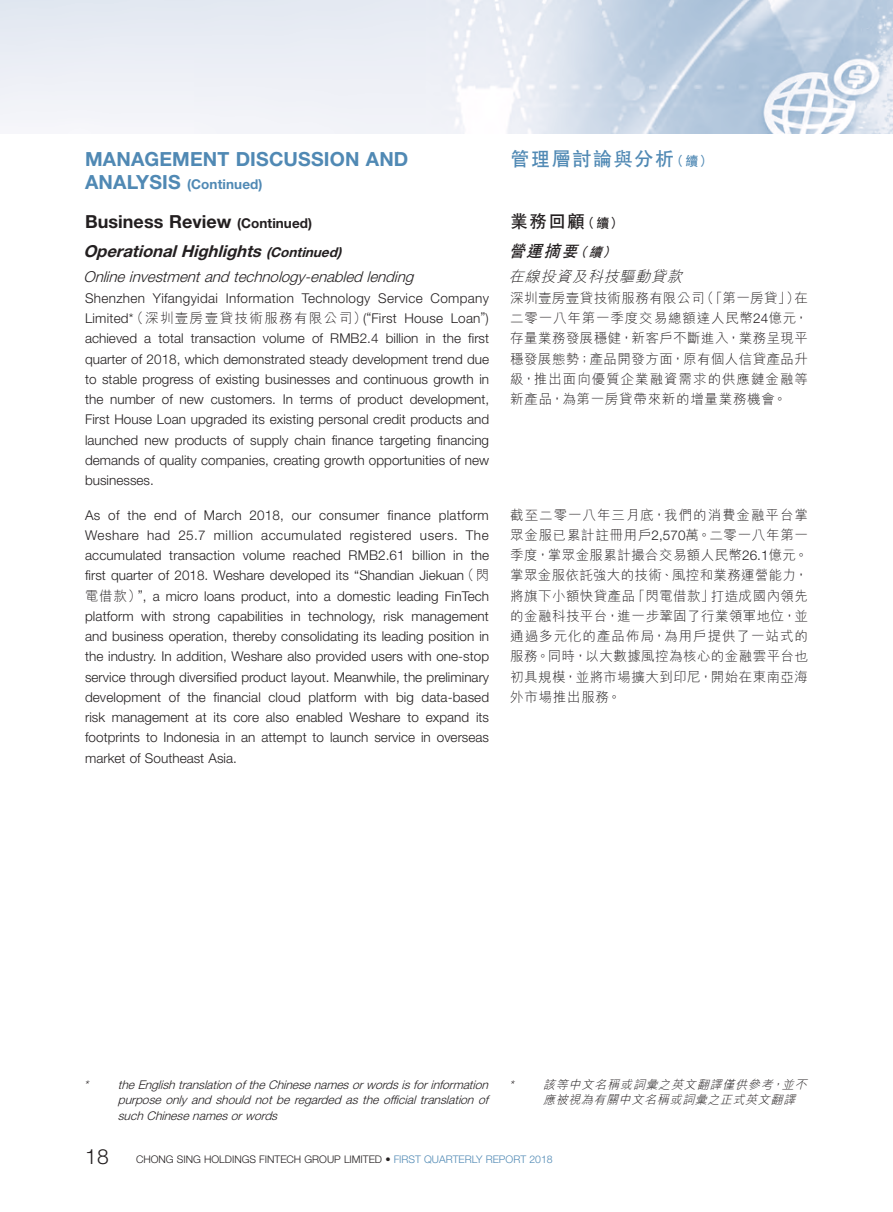
<style>
.page{position:relative;width:893px;height:1212px;background:#fff}
.page>*{position:absolute;margin:0;border:0;box-sizing:border-box;transform-origin:0 0}
.t1{font:300 21px "Helvetica Neue LT Std";color:#231f20}
.Heading_1{font:700 19.5px "Helvetica Neue LT Std";letter-spacing:.01em;color:#5089b4}
.C_Heading_1{font:700 19.5px "C Hei 2 HK";letter-spacing:.06em;color:#5089b4}
.Heading_2{font:700 18px "Helvetica Neue LT Std";letter-spacing:.005em;color:#231f20}
.C_Heading_2{font:700 18px "C Hei 2 HK";color:#231f20}
.Heading_3{font:italic 700 16.5px "Helvetica Neue LT Std";color:#231f20}
.C_Heading_3{font:italic 700 16.5px "C Hei 2 HK";color:#231f20}
.Heading_4{font:italic 300 15px "Helvetica Neue LT Std";color:#231f20}
.C_Heading_4{font:italic 300 15px "M Hei HK";color:#231f20}
.Body_Text{font:300 13.5px/20.2px "Helvetica Neue LT Std";letter-spacing:.005em;color:#231f20;text-align:justify}
.Body_Text-2{font:300 13.5px/20.2px "M Hei HK";letter-spacing:.045em;color:#231f20;text-align:justify}
.Heading_1-2{font:700 13.5px "Helvetica Neue LT Std";letter-spacing:.01em;color:#5089b4}
.Notes{font:italic 300 12px/15.8px "Helvetica Neue LT Std";color:#231f20;text-align:justify}
.Notes-2{font:italic 300 12px/15.8px "M Hei HK";color:#231f20}
.t2{font:300 10.5px "Helvetica Neue LT Std";color:#231f20}
.s1{font-size:19.5px}
.s2{font-size:13.5px}
.s3{font-family:"M Hei HK"}
.s4{font-family:"Helvetica Neue LT Std"}
.s5{color:#5089b4}
</style>
<div class="page">
<img style="left:0;top:0;width:893px;height:133px">
<p class="Heading_1" style="left:85px;top:147px;width:325px">MANAGEMENT DISCUSSION AND</p>
<p class="Heading_1-2" style="left:85px;top:176px;width:179px"><span class="s1">ANALYSIS</span> (Continued)</p>
<p class="Heading_2" style="left:85px;top:211px;width:229px">Business Review <span class="s2">(Continued)</span></p>
<p class="Heading_3" style="left:83px;top:241px;width:259px">OperationalHighlights<span class="s2">(Continued)</span></p>
<p class="Heading_4" style="left:83px;top:268px;width:336px">Onlineinvestmentandtechnology-enabledlending</p>
<p class="Body_Text" style="left:85px;top:287px;width:406px">Shenzhen Yifangyidai Information Technology Service Company Limited*<span class="s3">（深圳壹房壹貸技術服務有限公司）</span>(“First House Loan”) achieved a total transaction volume of RMB2.4 billion in the first quarter of 2018, which demonstrated steady development trend due to stable progress of existing businesses and continuous growth in the number of new customers. In terms of product development, First House Loan upgraded its existing personal credit products and launched new products of supply chain finance targeting financing demands of quality companies, creating growth opportunities of new businesses.</p>
<p class="Body_Text" style="left:85px;top:504px;width:406px">As of the end of March 2018, our consumer finance platform Weshare had 25.7 million accumulated registered users. The accumulated transaction volume reached RMB2.61 billion in the first quarter of 2018. Weshare developed its “Shandian Jiekuan<span class="s3">（閃電借款）</span>”, a micro loans product, into a domestic leading FinTech platform with strong capabilities in technology, risk management and business operation, thereby consolidating its leading position in the industry. In addition, Weshare also provided users with one-stop service through diversified product layout. Meanwhile, the preliminary development of the financial cloud platform with big data-based risk management at its core also enabled Weshare to expand its footprints to Indonesia in an attempt to launch service in overseas market of Southeast Asia.</p>
<p class="C_Heading_1" style="left:510px;top:149px;width:204px">管理層討論與分析<span class="s2">（續）</span></p>
<p class="C_Heading_2" style="left:510px;top:213px;width:115px">業務回顧<span class="s2">（續）</span></p>
<p class="C_Heading_3" style="left:509px;top:243px;width:113px">營運摘要<span class="s2">（續）</span></p>
<p class="C_Heading_4" style="left:509px;top:269px;width:178px">在線投資及科技驅動貸款</p>
<p class="Body_Text-2" style="left:510px;top:287px;width:299px">深圳壹房壹貸技術服務有限公司（「第一房貸」）在二零一八年第一季度交易總額達人民幣<span class="s4">24</span>億元，存量業務發展穩健，新客戶不斷進入，業務呈現平穩發展態勢；產品開發方面，原有個人信貸產品升級，推出面向優質企業融資需求的供應鏈金融等新產品，為第一房貸帶來新的增量業務機會。</p>
<p class="Body_Text-2" style="left:510px;top:504px;width:299px">截至二零一八年三月底，我們的消費金融平台掌眾金服已累計註冊用戶<span class="s4">2,570</span>萬。二零一八年第一季度，掌眾金服累計撮合交易額人民幣<span class="s4">26.1</span>億元。掌眾金服依託強大的技術、風控和業務運營能力，將旗下小額快貸產品「閃電借款」打造成國內領先的金融科技平台，進一步鞏固了行業領軍地位，並通過多元化的產品佈局，為用戶提供了一站式的服務。同時，以大數據風控為核心的金融雲平台也初具規模，並將市場擴大到印尼，開始在東南亞海外市場推出服務。</p>
<p class="Notes" style="left:118px;top:1076px;width:375px;text-indent:-34px">* theEnglishtranslationoftheChinesenamesorwordsisforinformation purpose only and should not be regarded as the official translation of suchChinesenamesorwords</p>
<p class="Notes-2" style="left:543px;top:1076px;width:268px;text-indent:-34px"><span class="s4">*</span> 該等中文名稱或詞彙之英文翻譯僅供參考，並不應被視為有關中文名稱或詞彙之正式英文翻譯</p>
<h1 class="t1" style="left:85px;top:1143px;width:25px">18</h1>
<p class="t2" style="left:136px;top:1153px;width:418px">CHONG SING HOLDINGS FINTECH GROUP LIMITED • <span class="s5">FIRST QUARTERLY REPORT 2018</span></p>
</div>
